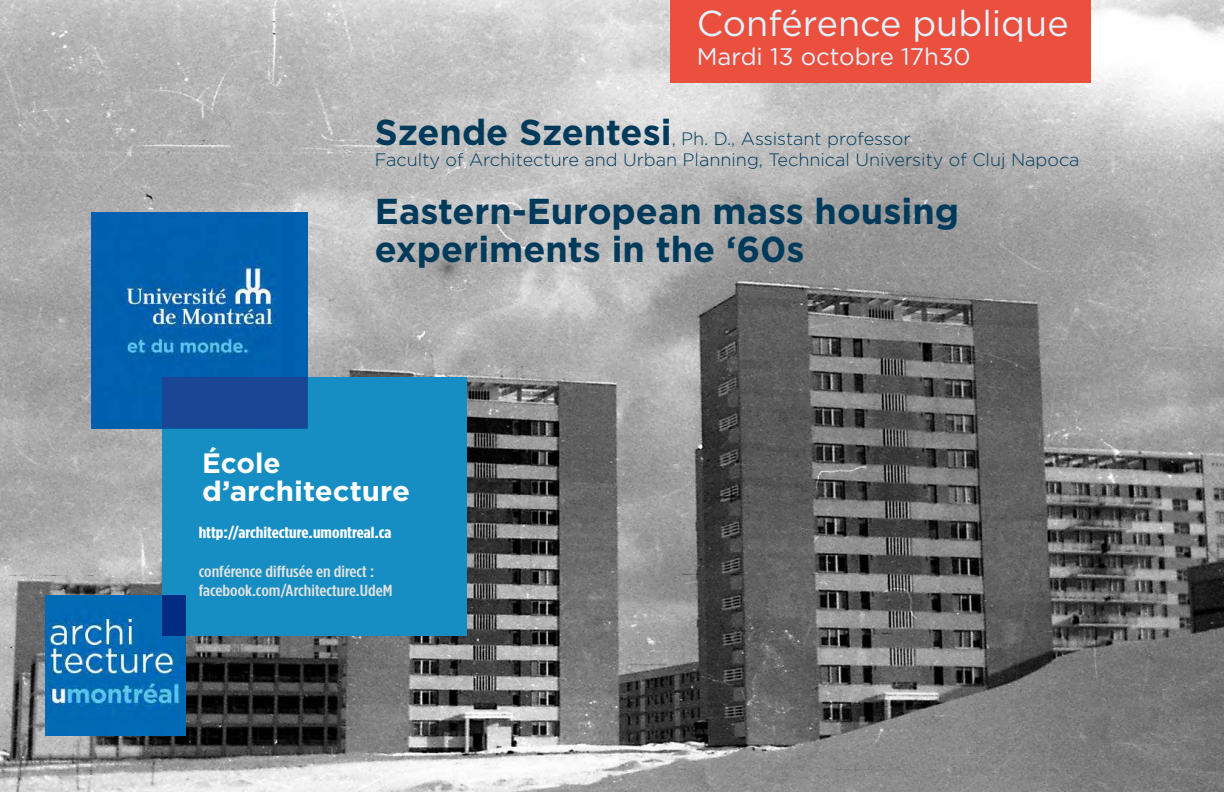
<style>
.page{position:relative;width:1224px;height:792px;background:#fff}
.page>*{position:absolute;margin:0;border:0;box-sizing:border-box;transform-origin:0 0}
.t1{font:700 36px/38px "Gotham HTF";color:#003a5b}
.t2{font:36px "Gotham HTF";color:#dff2fd}
.t3{font:700 28px/28px "Gotham HTF";color:#fff}
.t4{font:24px "Gotham HTF";color:#dff2fd}
.t5{font:300 18px/21.6px "Gotham HTF";color:#003a5b}
.t6{font:500 condensed 16px/19.2px "Gotham HTF";color:#e3e3e0;scale:1.25 1}
.t7{font:700 condensed 16px "Gotham HTF";color:#fff;scale:1.25 1}
.s1{font-weight:700;font-size:36px}
</style>
<div class="page">
<img style="left:0;top:0;width:1224px;height:792px">
<div style="left:670px;top:0;width:421px;height:82px;background:#ea503d"></div>
<div style="left:162px;top:377px;width:305px;height:259px;background:#178ec3"></div>
<img style="left:45px;top:595px;width:140px;height:140px">
<img style="left:162px;top:596px;width:23px;height:40px">
<img style="left:91px;top:213px;width:216px;height:216px">
<div style="left:162px;top:377px;width:145px;height:51px;background:#1a4695"></div>
<h1 class="t2" style="left:697px;top:4px;width:373px">Conférence publique</h1>
<h3 class="t4" style="left:697px;top:43px;width:276px">Mardi 13 octobre 17h30</h3>
<p class="t5" style="left:375px;top:127px;width:706px"><span class="s1">Szende Szentesi</span>, Ph. D., Assistant professor<br>Faculty of Architecture and Urban Planning, Technical University of Cluj Napoca</p>
<h1 class="t1" style="left:375px;top:191px;width:586px">Eastern-European mass housing experiments in the ‘60s</h1>
<h2 class="t3" style="left:202px;top:449px;width:209px">École d’architecture</h2>
<p class="t7" style="left:199px;top:524px;width:156px">http://architecture.umontreal.ca</p>
<p class="t6" style="left:199px;top:561px;width:156px">conférence diffusée en direct : facebook.com/Architecture.UdeM</p>
</div>
